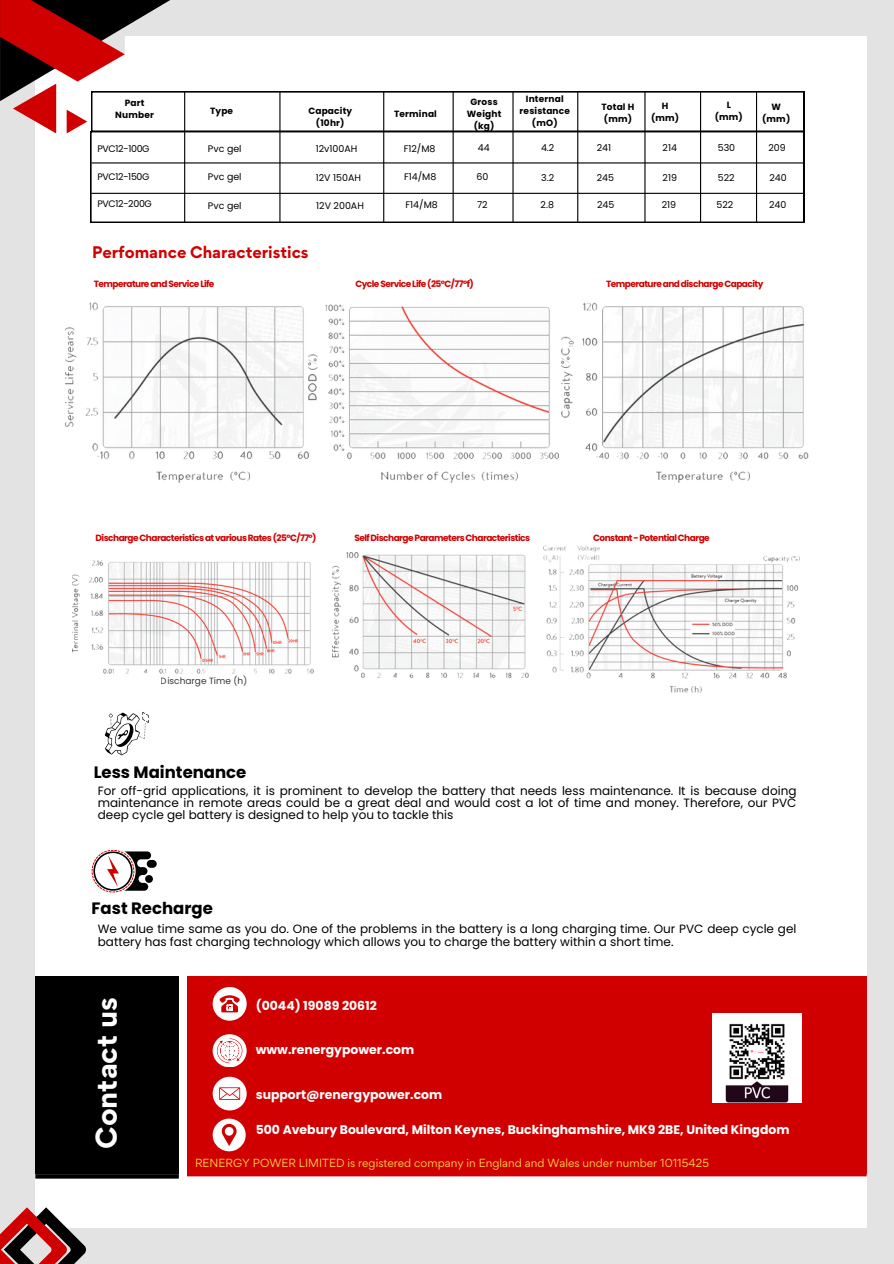
<style>
.page{position:relative;width:894px;height:1264px;background:#fff}
.page>*{position:absolute;margin:0;border:0;box-sizing:border-box;transform-origin:0 0}
.t1{font:700 26.85px "Gordita";color:#fff}
.t2{font:700 16.5px "Poppins";color:#000}
.t3{font:700 15px "Gordita";color:#d00000}
.t4{font:700 12.45px "Poppins";color:#fff}
.t5{font:12px/12.3px "Poppins";color:#000;text-align:justify}
.t6{font:10.5px "Gordita";color:#f9d549}
.t7{font:9.45px "Poppins";color:#000}
.t8{font:9.45px "Poppins";letter-spacing:-.035em;color:#000}
.t9{font:700 9px "Poppins";letter-spacing:-.06em;color:#d00000}
.t10{font:700 9px/12px "Poppins";letter-spacing:.02em;color:#000;text-align:center}
.t11{font:9px "Poppins";color:#000}
</style>
<div class="page">
<div style="left:0;top:0;width:893px;height:1263px;background:#e3e3e3"></div>
<div style="left:35px;top:36px;width:831px;height:1191px;background:#fff"></div>
<svg style="left:0;top:1207px;width:86px;height:56px"></svg>
<div style="left:187px;top:1171px;width:679px;height:5px;background:#d00000"></div>
<svg style="left:35px;top:1174px;width:144px;height:4px"></svg>
<svg style="left:90px;top:133px;width:713px;height:89px"></svg>
<hr style="left:91px;top:162px;width:712px;height:1px;background:#000">
<hr style="left:91px;top:193px;width:712px;height:1px;background:#000">
<svg style="left:0;top:0;width:803px;height:133px"></svg>
<hr style="left:184px;top:91px;width:1px;height:132px;background:#000">
<hr style="left:383px;top:91px;width:1px;height:132px;background:#000">
<hr style="left:755px;top:91px;width:1px;height:132px;background:#000">
<hr style="left:279px;top:91px;width:1px;height:132px;background:#000">
<hr style="left:452px;top:91px;width:1px;height:132px;background:#000">
<hr style="left:512px;top:91px;width:1px;height:132px;background:#000">
<hr style="left:577px;top:91px;width:1px;height:132px;background:#000">
<hr style="left:699px;top:91px;width:2px;height:132px;background:#000">
<hr style="left:644px;top:91px;width:1px;height:132px;background:#000">
<hr style="left:91px;top:222px;width:712px;height:1px;background:#000">
<div style="left:187px;top:976px;width:679px;height:198px;background:#d00000"></div>
<div style="left:35px;top:976px;width:144px;height:197px;background:#000"></div>
<svg style="left:212px;top:987px;width:34px;height:33px"></svg>
<svg style="left:212px;top:1118px;width:33px;height:33px"></svg>
<svg style="left:212px;top:1034px;width:34px;height:32px"></svg>
<svg style="left:212px;top:1076px;width:34px;height:34px"></svg>
<div style="left:147px;top:860px;width:10px;height:7px;background:#000;border-radius:4px"></div>
<svg style="left:92px;top:849px;width:59px;height:43px"></svg>
<div style="left:145px;top:875px;width:8px;height:7px;background:#000;border-radius:50%"></div>
<svg style="left:105px;top:712px;width:44px;height:43px"></svg>
<img style="left:65px;top:302px;width:493px;height:181px">
<img style="left:333px;top:552px;width:196px;height:125px">
<img style="left:543px;top:545px;width:256px;height:147px">
<img style="left:72px;top:560px;width:242px;height:114px">
<img style="left:561px;top:302px;width:248px;height:181px">
<img style="left:712px;top:1013px;width:88px;height:89px">
<p class="t10" style="left:115px;top:97px;width:40px">Part<br>Number</p>
<p class="t8" style="left:97px;top:142px;width:54px">PVC12-100G</p>
<p class="t8" style="left:97px;top:170px;width:54px">PVC12-150G</p>
<p class="t8" style="left:97px;top:197px;width:56px">PVC12-200G</p>
<p class="t10" style="left:210px;top:105px;width:25px">Type</p>
<p class="t10" style="left:394px;top:108px;width:44px">Terminal</p>
<p class="t10" style="left:467px;top:96px;width:36px">Gross<br>Weight</p>
<p class="t10" style="left:473px;top:120px;width:22px">(kg)</p>
<h6 class="t10" style="left:308px;top:105px;width:45px">Capacity</h6>
<p class="t10" style="left:316px;top:117px;width:30px">(10hr)</p>
<p class="t7" style="left:208px;top:142px;width:35px">Pvc gel</p>
<p class="t7" style="left:208px;top:170px;width:35px">Pvc gel</p>
<p class="t7" style="left:208px;top:199px;width:35px">Pvc gel</p>
<p class="t7" style="left:315px;top:142px;width:43px">12v100AH</p>
<p class="t7" style="left:316px;top:171px;width:47px">12V 150AH</p>
<p class="t7" style="left:316px;top:199px;width:49px">12V 200AH</p>
<h6 class="t7" style="left:403px;top:142px;width:33px">F12/M8</h6>
<h6 class="t7" style="left:404px;top:170px;width:34px">F14/M8</h6>
<p class="t7" style="left:405px;top:198px;width:34px">F14/M8</p>
<h6 class="t7" style="left:478px;top:141px;width:13px">44</h6>
<h6 class="t7" style="left:476px;top:170px;width:13px">60</h6>
<p class="t7" style="left:477px;top:198px;width:12px">72</p>
<p class="t3" style="left:92px;top:242px;width:218px">Perfomance Characteristics</p>
<p class="t9" style="left:94px;top:277px;width:122px">TemperatureandServiceLife</p>
<p class="t9" style="left:355px;top:277px;width:120px">CycleServiceLife(25°C/77°f)</p>
<p class="t10" style="left:519px;top:93px;width:52px">Internal resistance</p>
<p class="t10" style="left:532px;top:117px;width:27px">(mO)</p>
<p class="t7" style="left:541px;top:141px;width:15px">4.2</p>
<p class="t7" style="left:541px;top:171px;width:14px">3.2</p>
<p class="t7" style="left:540px;top:198px;width:15px">2.8</p>
<p class="t10" style="left:601px;top:101px;width:34px">Total H</p>
<p class="t10" style="left:603px;top:113px;width:30px">(mm)</p>
<p class="t7" style="left:596px;top:141px;width:16px">241</p>
<h6 class="t7" style="left:596px;top:171px;width:19px">245</h6>
<p class="t7" style="left:597px;top:198px;width:19px">245</p>
<p class="t10" style="left:661px;top:100px;width:8px">H</p>
<p class="t10" style="left:651px;top:112px;width:30px">(mm)</p>
<h6 class="t7" style="left:662px;top:141px;width:16px">214</h6>
<h6 class="t7" style="left:662px;top:171px;width:16px">219</h6>
<p class="t7" style="left:661px;top:198px;width:16px">219</p>
<p class="t10" style="left:726px;top:99px;width:6px">L</p>
<p class="t10" style="left:714px;top:111px;width:30px">(mm)</p>
<p class="t7" style="left:717px;top:141px;width:19px">530</p>
<p class="t7" style="left:717px;top:171px;width:18px">522</p>
<p class="t7" style="left:716px;top:198px;width:18px">522</p>
<p class="t10" style="left:771px;top:101px;width:11px">W</p>
<p class="t10" style="left:762px;top:113px;width:30px">(mm)</p>
<p class="t7" style="left:768px;top:141px;width:19px">209</p>
<p class="t7" style="left:769px;top:171px;width:19px">240</p>
<p class="t7" style="left:768px;top:198px;width:19px">240</p>
<h1 class="t9" style="left:606px;top:277px;width:159px">TemperatureanddischargeCapacity</h1>
<p class="t9" style="left:96px;top:531px;width:222px">DischargeCharacteristicsatvariousRates(25°C/77°)</p>
<p class="t9" style="left:354px;top:531px;width:177px">SelfDischargeParametersCharacteristics</p>
<h3 class="t9" style="left:593px;top:531px;width:118px">Constant-PotentialCharge</h3>
<p class="t11" style="left:161px;top:675px;width:88px">Discharge Time (h)</p>
<p class="t2" style="left:94px;top:761px;width:154px">Less Maintenance</p>
<p class="t5" style="left:98px;top:784px;width:700px">For off-grid applications, it is prominent to develop the battery that needs less maintenance. It is because doing maintenance in remote areas could be a great deal and would cost a lot of time and money. Therefore, our PVC deep cycle gel battery is designed to help you to tackle this</p>
<p class="t2" style="left:92px;top:896px;width:123px">Fast Recharge</p>
<p class="t5" style="left:98px;top:922px;width:700px">We value time same as you do. One of the problems in the battery is a long charging time. Our PVC deep cycle gel battery has fast charging technology which allows you to charge the battery within a short time.</p>
<p class="t1" style="left:88px;top:1148px;width:153px;rotate:-90deg">Contact us</p>
<p class="t4" style="left:256px;top:996px;width:122px">(0044) 19089 20612</p>
<p class="t4" style="left:256px;top:1041px;width:160px">www.renergypower.com</p>
<p class="t4" style="left:256px;top:1085px;width:188px">support@renergypower.com</p>
<p class="t4" style="left:256px;top:1120px;width:535px">500 Avebury Boulevard, Milton Keynes, Buckinghamshire, MK9 2BE, United Kingdom</p>
<p class="t6" style="left:195px;top:1155px;width:515px">RENERGY POWER LIMITED is registered company in England and Wales under number 10115425</p>
</div>
